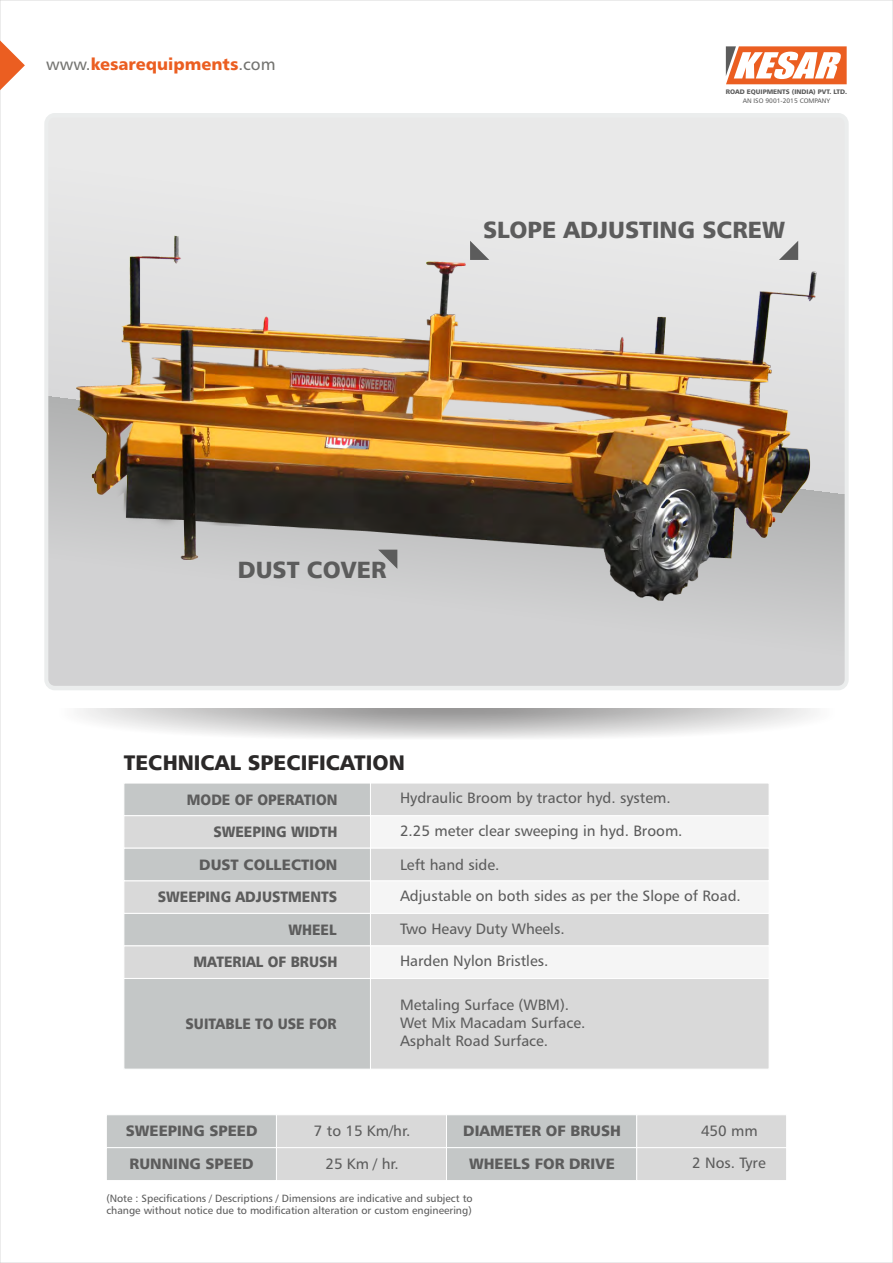
<style>
.page{position:relative;width:893px;height:1263px;background:#fff}
.page>*{position:absolute;margin:0;border:0;box-sizing:border-box;transform-origin:0 0}
.t1{font:23.4px "Humanist 777 BT Black B";color:#5c5c5c}
.t2{font:21px "Humanist 777 BT Black B";color:#2b2929}
.t3{font:16.65px "Humanist 777 BT Black B";color:#eb5e21}
.t4{font:15px/18.1px "Humanist 777 BT Roman B";color:#5c5c5c;text-align:center}
.t5{font:15px/32.8px "Humanist 777 BT Black B";color:#5c5c5c;text-align:center}
.t6{font:15px "Humanist 777 BT Black B";color:#5c5c5c;scale:.93 1}
.t7{font:10.5px/12.6px "Humanist 777 BT Roman B";color:#5c5c5c}
.t8{font:6.6px "Humanist 777 BT Black B";color:#5c5c5c}
.t9{font:6.6px "Humanist 777 BT Roman B";color:#5c5c5c}
.s1{font-family:"Humanist 777 BT Roman B";color:#737370}
</style>
<div class="page">
<div style="left:0;top:0;width:893px;height:1263px;background:#fff;border:1px solid #d9d9d9"></div>
<svg style="left:0;top:40px;width:25px;height:50px"></svg>
<svg style="left:726px;top:46px;width:121px;height:38px"></svg>
<svg style="left:46px;top:115px;width:801px;height:573px;background:#ddd"></svg>
<div style="left:44px;top:113px;width:805px;height:577px;border:4px solid #ebeded;border-radius:9px"></div>
<img style="left:76px;top:235px;width:741px;height:365px">
<svg style="left:779px;top:241px;width:19px;height:19px"></svg>
<svg style="left:470px;top:241px;width:19px;height:19px"></svg>
<svg style="left:378px;top:550px;width:19px;height:19px"></svg>
<div style="left:46px;top:708px;width:801px;height:32px;background:#2b2929;opacity:.49"></div>
<div style="left:276px;top:1114px;width:171px;height:34px;background:#d9d9d9;border:1px solid #fff"></div>
<div style="left:276px;top:1147px;width:171px;height:34px;background:#d9d9d9;border:1px solid #fff"></div>
<div style="left:446px;top:1114px;width:191px;height:34px;background:#c4c7c7;border:1px solid #fff"></div>
<div style="left:446px;top:1147px;width:191px;height:34px;background:#c4c7c7;border:1px solid #fff"></div>
<div style="left:637px;top:1114px;width:150px;height:34px;background:#d9d9d9;border:1px solid #fff"></div>
<div style="left:637px;top:1147px;width:150px;height:34px;background:#d9d9d9;border:1px solid #fff"></div>
<div style="left:106px;top:1114px;width:171px;height:34px;background:#c4c7c7;border:1px solid #fff"></div>
<div style="left:106px;top:1147px;width:171px;height:34px;background:#c4c7c7;border:1px solid #fff"></div>
<div style="left:124px;top:815px;width:247px;height:33px;background:#d9d9d9;border:1px solid #fff"></div>
<div style="left:124px;top:783px;width:247px;height:33px;background:#c4c7c7;border:1px solid #fff"></div>
<div style="left:124px;top:913px;width:247px;height:33px;background:#c4c7c7;border:1px solid #fff"></div>
<div style="left:124px;top:946px;width:247px;height:33px;background:#d9d9d9;border:1px solid #fff"></div>
<div style="left:124px;top:978px;width:247px;height:91px;background:#c4c7c7;border:1px solid #fff"></div>
<div style="left:124px;top:880px;width:247px;height:33px;background:#d9d9d9;border:1px solid #fff"></div>
<div style="left:124px;top:848px;width:247px;height:33px;background:#c4c7c7;border:1px solid #fff"></div>
<div style="left:370px;top:815px;width:399px;height:33px;background:#f5f5f5"></div>
<div style="left:370px;top:783px;width:399px;height:33px;background:#d9d9d9;border:1px solid #fff"></div>
<div style="left:370px;top:913px;width:399px;height:33px;background:#d9d9d9;border:1px solid #fff"></div>
<div style="left:370px;top:946px;width:399px;height:33px;background:#f5f5f5"></div>
<div style="left:370px;top:978px;width:399px;height:91px;background:#d9d9d9;border:1px solid #fff"></div>
<div style="left:370px;top:880px;width:399px;height:33px;background:#f5f5f5"></div>
<div style="left:370px;top:848px;width:399px;height:33px;background:#d9d9d9;border:1px solid #fff"></div>
<p class="t3" style="left:46px;top:57px;width:231px"><span class="s1">www.</span>kesarequipments<span class="s1">.com</span></p>
<p class="t8" style="left:726px;top:89px;width:123px">ROAD EQUIPMENTS (INDIA) PVT. LTD.</p>
<p class="t9" style="left:743px;top:98px;width:89px">AN ISO 9001-2015 COMPANY</p>
<h1 class="t1" style="left:483px;top:220px;width:303px">SLOPE ADJUSTING SCREW</h1>
<h1 class="t1" style="left:238px;top:560px;width:150px">DUST COVER</h1>
<h2 class="t2" style="left:124px;top:754px;width:283px">TECHNICAL SPECIFICATION</h2>
<p class="t6" style="left:187px;top:793px;width:163px">MODE OF OPERATION</p>
<p class="t4" style="left:400px;top:790px;width:272px">Hydraulic Broom by tractor hyd. system.</p>
<p class="t6" style="left:213px;top:826px;width:135px">SWEEPING WIDTH</p>
<p class="t4" style="left:400px;top:823px;width:284px">2.25 meter clear sweeping in hyd. Broom.</p>
<p class="t5" style="left:158px;top:849px;width:181px;text-align:right">DUST COLLECTION<br>SWEEPING ADJUSTMENTS<br>WHEEL</p>
<p class="t4" style="left:400px;top:857px;width:101px">Left hand side.</p>
<p class="t4" style="left:400px;top:888px;width:342px">Adjustable on both sides as per the Slope of Road.</p>
<p class="t4" style="left:400px;top:920px;width:166px">Two Heavy Duty Wheels.</p>
<p class="t6" style="left:193px;top:956px;width:156px">MATERIAL OF BRUSH</p>
<p class="t6" style="left:186px;top:1017px;width:164px">SUITABLE TO USE FOR</p>
<p class="t4" style="left:400px;top:953px;width:150px">Harden Nylon Bristles.</p>
<p class="t4" style="left:400px;top:997px;width:187px;text-align:left">Metaling Surface (WBM).<br>Wet Mix Macadam Surface.<br>Asphalt Road Surface.</p>
<p class="t5" style="left:126px;top:1116px;width:133px;text-align:left">SWEEPING SPEED<br>RUNNING SPEED</p>
<p class="t4" style="left:314px;top:1116px;width:98px;line-height:32.8px">7 to 15 Km/hr.<br>25 Km / hr.</p>
<p class="t5" style="left:463px;top:1116px;width:159px">DIAMETER OF BRUSH<br>WHEELS FOR DRIVE</p>
<p class="t4" style="left:692px;top:1117px;width:75px;line-height:31.3px">450 mm<br>2 Nos. Tyre</p>
<p class="t7" style="left:106px;top:1192px;width:368px">(Note : Specifications / Descriptions / Dimensions are indicative and subject to change without notice due to modification alteration or custom engineering)</p>
</div>
